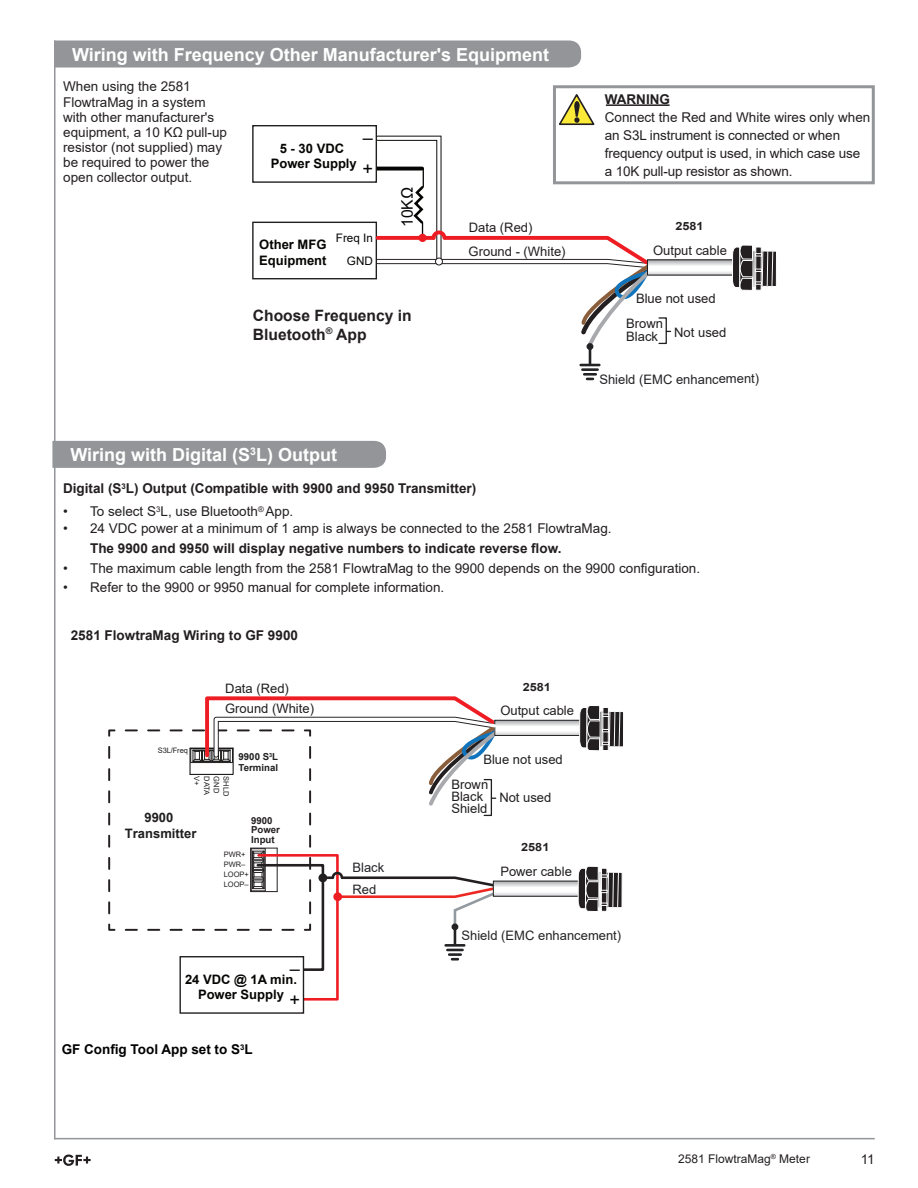
<style>
.page{position:relative;width:918px;height:1188px;background:#fff}
.page>*{position:absolute;margin:0;border:0;box-sizing:border-box;transform-origin:0 0}
.t1{font:18.3px/31.2px "Arial";color:#050504}
.t2{font:18.15px/31.2px "Arial";color:#050504}
.Top_Level{font:700 18px "Arial";color:#fff}
.t3{font:15.75px "Arial";color:#050504}
.t4{font:700 15.6px/18.8px "Arial";color:#231f20}
._2nd_Order_Head{font:13.5px/15.1px "Arial";color:#231f20}
._2nd_Order_Head-2{font:700 13.5px "Arial";color:#231f20}
.bullet__flush_left{font:700 13.5px "Arial";color:#231f20}
.t5{font:700 13.5px "Arial";color:#000}
.t6{font:13.05px/24.3px "Arial";color:#211e1e}
.t7{font:700 13.05px/15.6px "Arial";color:#050504;text-align:center}
.t8{font:13.05px "Arial";letter-spacing:-.005em;color:#232326}
.t9{font:13.05px "Arial";color:#231f20}
.t10{font:700 13.05px/15.6px "Arial";color:#201e1e;text-align:center}
.t11{font:12px "Arial";color:#231f20}
.t12{font:11.7px/23.4px "Arial";color:#050504;text-align:right}
.t13{font:700 11.25px "Arial";color:#231f20;scale:1.12 1}
.t14{font:700 9.6px/11.6px "Arial";color:#201e1e}
.t15{font:700 9.6px/9.4px "Arial";color:#231f20}
.t16{font:7.5px/9.9px "Arial";letter-spacing:-.015em;color:#211e1e}
.t17{font:7.5px "Arial";color:#231f20}
</style>
<div class="page">
<svg style="left:55px;top:1155px;width:36px;height:11px"></svg>
<hr style="left:54px;top:40px;width:2px;height:1099px;background:#939598">
<hr style="left:54px;top:1138px;width:821px;height:1px;background:#939598">
<div style="left:52px;top:441px;width:334px;height:27px;background:#939598"></div>
<div style="left:180px;top:956px;width:124px;height:58px;border:1px solid #211e1e"></div>
<svg style="left:503px;top:722px;width:76px;height:12px"></svg>
<div style="left:494px;top:720px;width:87px;height:16px;border:1px solid #231f20"></div>
<svg style="left:620px;top:713px;width:2px;height:32px"></svg>
<div style="left:599px;top:711px;width:25px;height:36px;border:1px solid #fff"></div>
<svg style="left:579px;top:706px;width:41px;height:45px"></svg>
<svg style="left:503px;top:883px;width:74px;height:12px"></svg>
<div style="left:493px;top:881px;width:86px;height:16px;border:1px solid #231f20"></div>
<div style="left:598px;top:872px;width:24px;height:36px;background:#231f20"></div>
<svg style="left:578px;top:866px;width:41px;height:46px"></svg>
<svg style="left:108px;top:696px;width:395px;height:306px"></svg>
<svg style="left:54px;top:40px;width:527px;height:28px;background:#97999b"></svg>
<div style="left:252px;top:125px;width:125px;height:58px;border:1px solid #211e1e"></div>
<div style="left:252px;top:222px;width:125px;height:57px;border:1px solid #211e1e"></div>
<hr style="left:582px;top:368px;width:16px;height:3px;background:#232326">
<svg style="left:584px;top:373px;width:12px;height:7px"></svg>
<svg style="left:372px;top:133px;width:299px;height:233px"></svg>
<svg style="left:649px;top:262px;width:83px;height:11px"></svg>
<div style="left:752px;top:251px;width:25px;height:36px;background:#231f20"></div>
<div style="left:752px;top:251px;width:25px;height:36px;border:1px solid #fff"></div>
<svg style="left:732px;top:245px;width:41px;height:46px"></svg>
<svg style="left:559px;top:94px;width:36px;height:31px"></svg>
<div style="left:553px;top:85px;width:322px;height:99px;border:3px solid #939598"></div>
<hr style="left:606px;top:104px;width:64px;height:2px;background:#231f20">
<p class="Top_Level" style="left:72px;top:42px;width:479px">Wiring with Frequency Other Manufacturer's Equipment</p>
<p class="_2nd_Order_Head" style="left:63px;top:78px;width:165px">When using the 2581<br>FlowtraMag in a system with other manufacturer's equipment, a 10 KΩ pull-up resistor (not supplied) may be required to power the open collector output.</p>
<p class="t7" style="left:271px;top:141px;width:88px">5 - 30 VDC<br>Power Supply</p>
<p class="t1" style="left:362px;top:122px;width:12px">– +</p>
<p class="t7" style="left:259px;top:237px;width:69px;text-align:left">Other MFG<br>Equipment</p>
<p class="t12" style="left:336px;top:226px;width:39px">Freq In<br>GND</p>
<p class="t3" style="left:396px;top:227px;width:42px;rotate:-90deg">10KΩ</p>
<p class="t4" style="left:253px;top:306px;width:160px">Choose Frequency in<br>Bluetooth<sup>®</sup> App</p>
<p class="Top_Level" style="left:70px;top:442px;width:268px">Wiring with Digital (S<sup>3</sup>L) Output</p>
<p class="t6" style="left:469px;top:215px;width:65px">Data (Red)</p>
<p class="t6" style="left:469px;top:239px;width:98px">Ground - (White)</p>
<p class="bullet__flush_left" style="left:605px;top:89px;width:67px">WARNING</p>
<p class="_2nd_Order_Head" style="left:605px;top:108px;width:267px;line-height:18px">Connect the Red and White wires only when an S3L instrument is connected or when</p>
<p class="_2nd_Order_Head" style="left:605px;top:145px;width:257px">frequency output is used, in which case use</p>
<p class="_2nd_Order_Head" style="left:605px;top:163px;width:189px">a 10K pull-up resistor as shown.</p>
<p class="t13" style="left:675px;top:218px;width:27px">2581</p>
<p class="t9" style="left:653px;top:241px;width:75px">Output cable</p>
<p class="t6" style="left:636px;top:286px;width:81px">Blue not used</p>
<p class="t6" style="left:674px;top:320px;width:54px">Not used</p>
<p class="t6" style="left:626px;top:312px;width:38px">Brown</p>
<p class="t6" style="left:626px;top:324px;width:33px">Black</p>
<p class="t8" style="left:599px;top:370px;width:162px">Shield (EMC enhancement)</p>
<p class="_2nd_Order_Head-2" style="left:63px;top:479px;width:415px">Digital (S<sup>3</sup>L) Output (Compatible with 9900 and 9950 Transmitter)</p>
<p class="_2nd_Order_Head" style="left:63px;top:504px;width:232px">• To select S<sup>3</sup>L, use Bluetooth<sup>®</sup> App.</p>
<p class="_2nd_Order_Head" style="left:63px;top:521px;width:550px">• 24 VDC power at a minimum of 1 amp is always be connected to the 2581 FlowtraMag.</p>
<p class="bullet__flush_left" style="left:90px;top:539px;width:473px">The 9900 and 9950 will display negative numbers to indicate reverse flow.</p>
<p class="_2nd_Order_Head" style="left:63px;top:560px;width:639px">• The maximum cable length from the 2581 FlowtraMag to the 9900 depends on the 9900 configuration.</p>
<p class="_2nd_Order_Head" style="left:63px;top:580px;width:383px">• Refer to the 9900 or 9950 manual for complete information.</p>
<p class="_2nd_Order_Head-2" style="left:71px;top:626px;width:229px">2581 FlowtraMag Wiring to GF 9900</p>
<p class="t6" style="left:225px;top:676px;width:65px">Data (Red)</p>
<p class="t16" style="left:158px;top:745px;width:32px">S3L/Freq</p>
<p class="t6" style="left:225px;top:697px;width:90px">Ground (White)</p>
<p class="t14" style="left:239px;top:751px;width:41px">9900 S<sup>3</sup>L<br>Terminal</p>
<p class="t16" style="left:212px;top:776px;width:20px;rotate:90deg">DATA<br>V+</p>
<p class="t16" style="left:221px;top:776px;width:18px;rotate:90deg">GND</p>
<p class="t16" style="left:231px;top:776px;width:21px;rotate:90deg">SHLD</p>
<p class="t10" style="left:125px;top:810px;width:73px">9900<br>Transmitter</p>
<p class="t15" style="left:251px;top:816px;width:30px">9900<br>Power<br>Input</p>
<p class="t17" style="left:224px;top:849px;width:23px">PWR+</p>
<p class="t17" style="left:224px;top:859px;width:23px">PWR–</p>
<p class="t17" style="left:224px;top:869px;width:27px">LOOP+</p>
<p class="t17" style="left:224px;top:879px;width:26px">LOOP–</p>
<p class="t2" style="left:290px;top:953px;width:12px">– +</p>
<p class="t7" style="left:185px;top:972px;width:113px">24 VDC @ 1A min.<br>Power Supply</p>
<p class="t5" style="left:62px;top:1040px;width:193px">GF Config Tool App set to S<sup>3</sup>L</p>
<p class="t13" style="left:523px;top:679px;width:27px">2581</p>
<p class="t9" style="left:500px;top:702px;width:75px">Output cable</p>
<p class="t6" style="left:483px;top:747px;width:81px">Blue not used</p>
<p class="t6" style="left:499px;top:786px;width:54px">Not used</p>
<p class="t6" style="left:451px;top:772px;width:38px">Brown<br>Shield</p>
<p class="t6" style="left:451px;top:784px;width:33px">Black</p>
<p class="t13" style="left:521px;top:839px;width:27px">2581</p>
<p class="t8" style="left:353px;top:859px;width:33px">Black</p>
<p class="t9" style="left:500px;top:863px;width:73px">Power cable</p>
<p class="t8" style="left:353px;top:880px;width:25px">Red</p>
<p class="t8" style="left:462px;top:926px;width:161px">Shield (EMC enhancement)</p>
<p class="t11" style="left:678px;top:1151px;width:133px">2581 FlowtraMag<sup>®</sup> Meter</p>
<p class="_2nd_Order_Head" style="left:861px;top:1152px;width:16px">11</p>
</div>
